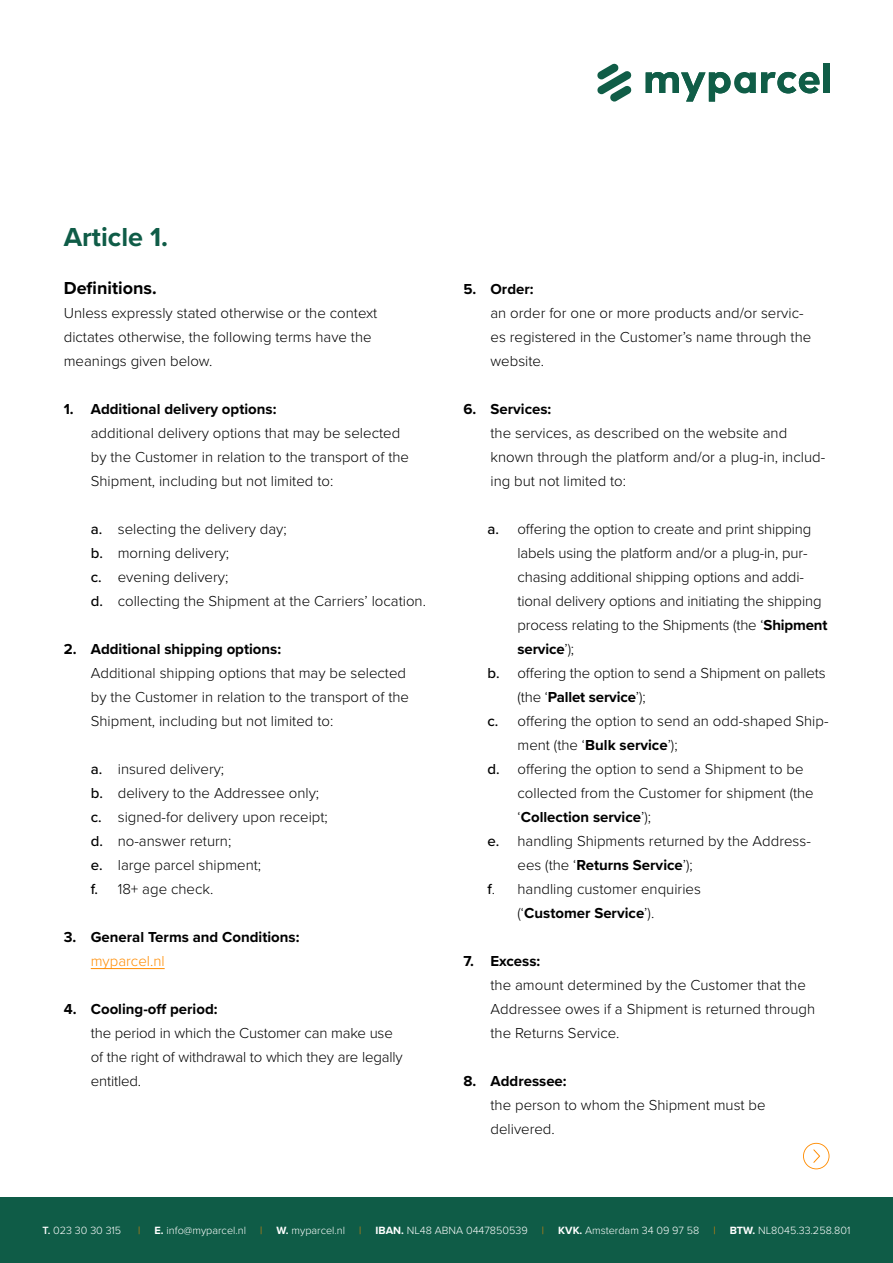
<style>
.page{position:relative;width:893px;height:1263px;background:#fff}
.page>*{position:absolute;margin:0;border:0;box-sizing:border-box;transform-origin:0 0}
.t1{font:700 27px "Proxima Nova";color:#0f5c47}
.t2{font:700 18px "Proxima Nova";color:#000}
.t3{font:300 15px/24px "Proxima Nova";color:#000}
.t4{font:700 15px "Proxima Nova";color:#000}
.t5{font:300 15px "Proxima Nova";color:#ff8c00}
.t6{font:300 10.95px "Proxima Nova";color:#fff}
.t7{font:300 10.95px "Proxima Nova";color:#ff8c00}
.s1{font-weight:500}
.s2{font-weight:700}
.s3{font-weight:300}
.s4{font-weight:600}
</style>
<div class="page">
<div style="left:0;top:1197px;width:893px;height:66px;background:#0f5c47"></div>
<svg style="left:597px;top:64px;width:35px;height:38px"></svg>
<div style="left:823px;top:64px;width:6px;height:29px;background:#105d47"></div>
<svg style="left:646px;top:72px;width:173px;height:30px"></svg>
<hr style="left:91px;top:968px;width:74px;height:1px;background:#ff8c00">
<svg style="left:803px;top:1143px;width:26px;height:26px"></svg>
<h1 class="t1" style="left:64px;top:217px;width:106px">Article 1.</h1>
<p class="t2" style="left:64px;top:275px;width:94px">Definitions.</p>
<p class="t3" style="left:64px;top:300px;width:315px">Unless expressly stated otherwise or the context dictates otherwise, the following terms have the meanings given below.</p>
<p class="t4" style="left:64px;top:398px;width:214px">1. Additional delivery options:</p>
<p class="t3" style="left:91px;top:420px;width:320px">additional delivery options that may be selected by the Customer in relation to the transport of the<br>Shipment, including but not limited to:</p>
<p class="t3" style="left:91px;top:516px;width:337px"><span class="s1">a.</span> selecting the delivery day;<br><span class="s1">b.</span> morning delivery;<br><span class="s1">c.</span> evening delivery;<br><span class="s1">d.</span> collecting the Shipment at the Carriers’ location.</p>
<p class="t4" style="left:64px;top:638px;width:219px">2. Additional shipping options:</p>
<p class="t3" style="left:91px;top:660px;width:320px">Additional shipping options that may be selected by the Customer in relation to the transport of the<br>Shipment, including but not limited to:</p>
<p class="t3" style="left:91px;top:756px;width:239px"><span class="s1">a.</span> insured delivery;<br><span class="s1">b.</span> delivery to the Addressee only; <span class="s1">c.</span> signed-for delivery upon receipt; <span class="s1">d.</span> no-answer return;<br><span class="s1">e.</span> large parcel shipment;<br><span class="s1">f.</span> 18+ age check.</p>
<p class="t4" style="left:64px;top:926px;width:237px">3. General Terms and Conditions:</p>
<p class="t5" style="left:91px;top:950px;width:75px">myparcel.nl</p>
<p class="t4" style="left:64px;top:998px;width:155px">4. Cooling-off period:</p>
<p class="t3" style="left:91px;top:1020px;width:314px">the period in which the Customer can make use of the right of withdrawal to which they are legally entitled.</p>
<p class="t4" style="left:463px;top:278px;width:72px">5. Order:</p>
<p class="t3" style="left:490px;top:300px;width:322px">an order for one or more products and/or servic&shy;es registered in the Customer’s name through the website.</p>
<p class="t4" style="left:463px;top:398px;width:89px">6. Services:</p>
<p class="t3" style="left:490px;top:420px;width:336px">the services, as described on the website and known through the platform and/or a plug-in, includ&shy;ing but not limited to:</p>
<p class="t3" style="left:487px;top:516px;width:325px"><span class="s1">a.</span> offering the option to create and print shipping</p>
<p class="t3" style="left:517px;top:540px;width:291px">labels using the platform and/or a plug-in, pur-</p>
<p class="t3" style="left:517px;top:564px;width:288px">chasing additional shipping options and addi-</p>
<p class="t3" style="left:517px;top:588px;width:306px">tional delivery options and initiating the shipping</p>
<p class="t3" style="left:517px;top:612px;width:312px">process relating to the Shipments (the ‘<span class="s2">Shipment</span></p>
<p class="t4" style="left:517px;top:638px;width:58px">service<span class="s3">’);</span></p>
<p class="t3" style="left:487px;top:660px;width:340px"><span class="s1">b.</span> offering the option to send a Shipment on pallets</p>
<p class="t4" style="left:517px;top:686px;width:130px"><span class="s3">(the ‘</span>Pallet service<span class="s3">’);</span></p>
<p class="t3" style="left:487px;top:708px;width:343px"><span class="s1">c.</span> offering the option to send an odd-shaped Ship-</p>
<p class="t3" style="left:517px;top:732px;width:162px">ment (the ‘<span class="s2">Bulk service</span>’);</p>
<p class="t3" style="left:487px;top:756px;width:318px"><span class="s1">d.</span> offering the option to send a Shipment to be</p>
<p class="t3" style="left:517px;top:780px;width:298px">collected from the Customer for shipment (the</p>
<p class="t4" style="left:517px;top:806px;width:135px"><span class="s3">‘</span>Collection service<span class="s3">’);</span></p>
<p class="t3" style="left:487px;top:828px;width:325px"><span class="s1">e.</span> handling Shipments returned by the Address-</p>
<p class="t4" style="left:517px;top:854px;width:177px"><span class="s3">ees (the ‘</span>Returns Service<span class="s3">’);</span></p>
<p class="t3" style="left:487px;top:876px;width:215px"><span class="s1">f</span>. handling customer enquiries</p>
<p class="t4" style="left:517px;top:902px;width:138px"><span class="s3">(‘</span>Customer Service<span class="s3">’).</span></p>
<p class="t4" style="left:463px;top:950px;width:78px">7. Excess:</p>
<p class="t3" style="left:490px;top:972px;width:326px">the amount determined by the Customer that the<br>Addressee owes if a Shipment is returned through the Returns Service.</p>
<p class="t4" style="left:463px;top:1070px;width:105px">8. Addressee:</p>
<p class="t3" style="left:490px;top:1092px;width:277px">the person to whom the Shipment must be delivered.</p>
<p class="t6" style="left:43px;top:1222px;width:80px"><span class="s4">T.</span> 023 30 30 315</p>
<p class="t7" style="left:138px;top:1222px;width:4px">|</p>
<p class="t6" style="left:155px;top:1222px;width:93px"><span class="s2">E.</span> info@myparcel.nl</p>
<p class="t7" style="left:260px;top:1222px;width:4px">|</p>
<p class="t6" style="left:277px;top:1222px;width:70px"><span class="s2">W.</span> myparcel.nl</p>
<p class="t7" style="left:359px;top:1222px;width:4px">|</p>
<p class="t6" style="left:376px;top:1222px;width:154px"><span class="s2">IBAN.</span> NL48 ABNA 0447850539</p>
<p class="t7" style="left:542px;top:1222px;width:4px">|</p>
<p class="t6" style="left:558px;top:1222px;width:143px"><span class="s2">KVK.</span> Amsterdam 34 09 97 58</p>
<p class="t7" style="left:713px;top:1222px;width:4px">|</p>
<p class="t6" style="left:730px;top:1222px;width:122px"><span class="s2">BTW.</span> NL8045.33.258.801</p>
</div>
